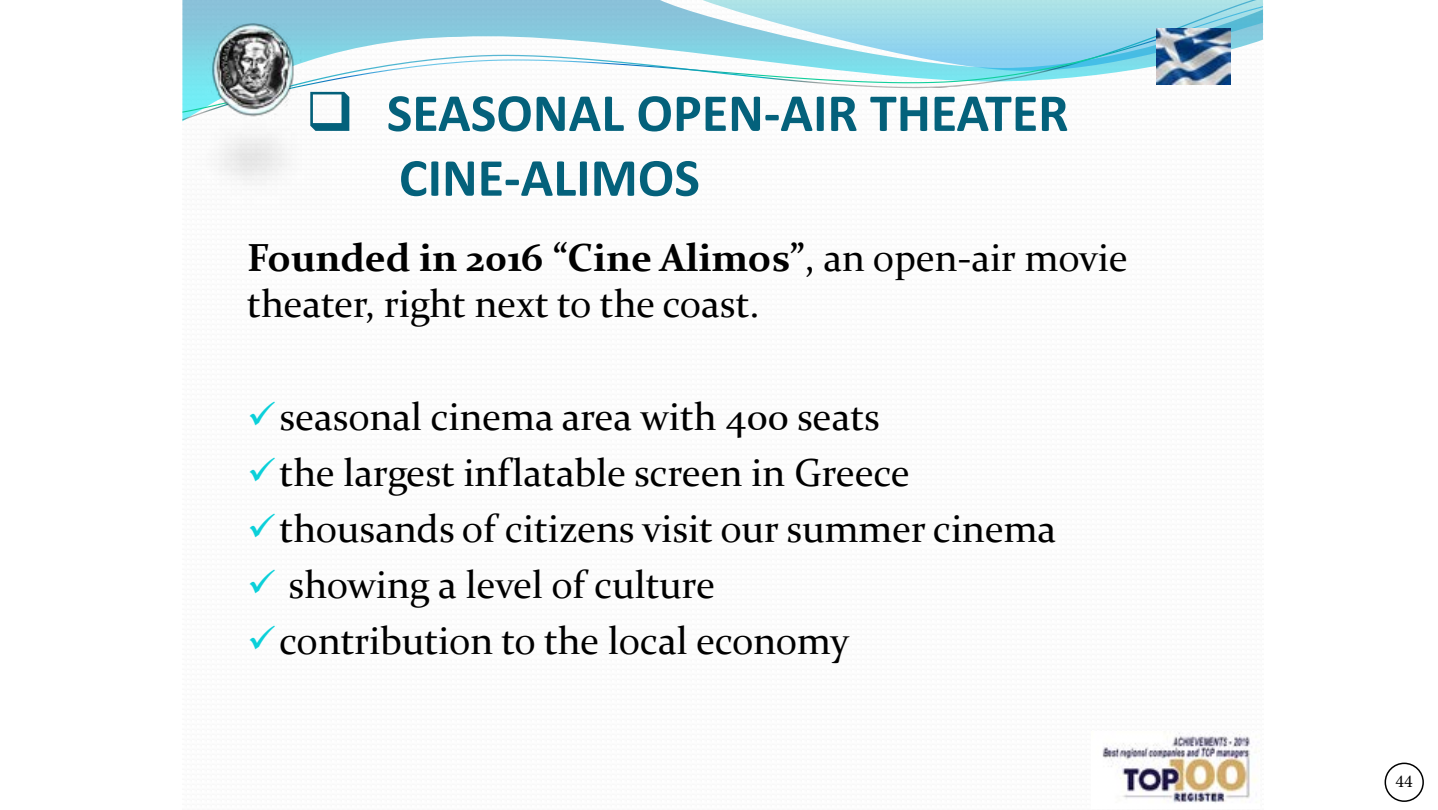
<style>
.page{position:relative;width:1438px;height:810px;background:#fff}
.page>*{position:absolute;margin:0;border:0;box-sizing:border-box;transform-origin:0 0}
.t1{font:700 54px/64.8px "Calibri";color:#04617b}
.t2{font:39px/46.8px "Constantia";color:#000}
.t3{font:18px "Minion Pro";color:#000}
.s1{font-weight:700}
.s2{color:#0bd0d9}
</style>
<div class="page">
<svg style="left:182px;top:0;width:1074px;height:6px;background:#a0d4e1"></svg>
<svg style="left:182px;top:6px;width:1080px;height:83px"></svg>
<img style="left:1156px;top:29px;width:74px;height:56px">
<img style="left:182px;top:24px;width:147px;height:162px">
<img style="left:1102px;top:732px;width:155px;height:71px">
<div style="left:1384px;top:763px;width:39px;height:39px;border:2px solid #000;border-radius:50%"></div>
<h1 class="t1" style="left:399px;top:81px;width:671px;text-indent:-93px">❑ SEASONAL OPEN-AIR THEATER<br>CINE-ALIMOS</h1>
<p class="t2" style="left:247px;top:232px;width:882px"><span class="s1">Founded in 2016 “Cine Alimos”</span>, an open-air movie theater, right next to the coast.</p>
<p class="t2" style="left:247px;top:391px;width:634px"><span class="s2">✓</span>seasonal cinema area with 400 seats</p>
<p class="t2" style="left:247px;top:447px;width:664px"><span class="s2">✓</span>the largest inflatable screen in Greece</p>
<p class="t2" style="left:247px;top:504px;width:810px"><span class="s2">✓</span>thousands of citizens visit our summer cinema</p>
<p class="t2" style="left:247px;top:560px;width:469px"><span class="s2">✓</span> showing a level of culture</p>
<p class="t2" style="left:247px;top:616px;width:603px"><span class="s2">✓</span>contribution to the local economy</p>
<p class="t3" style="left:1395px;top:770px;width:19px">44</p>
</div>
